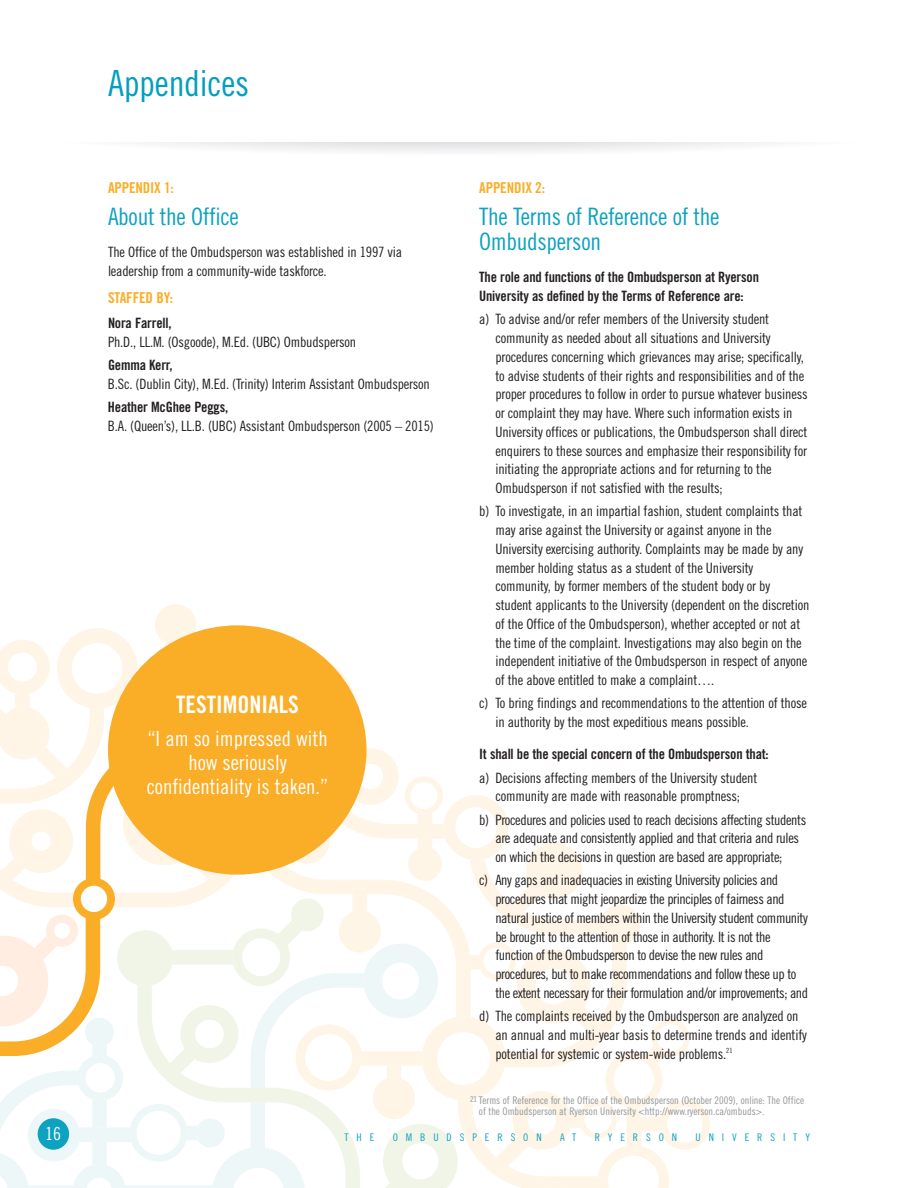
<style>
.page{position:relative;width:918px;height:1188px;background:#fff}
.page>*{position:absolute;margin:0;border:0;box-sizing:border-box;transform-origin:0 0}
.t1{font:36px "Trade Gothic Cond Eighteen";letter-spacing:-.01em;color:#049ec0}
.t2{font:24px/25.5px "Trade Gothic Cond Eighteen";letter-spacing:-.015em;color:#0da2bf}
.t3{font:24px "Trade Gothic Bold Cond Twenty";color:#fff}
.t4{font:21px/24px "Trade Gothic Cond Eighteen";color:#fff;text-align:center}
.t5{font:18px "Trade Gothic Cond Eighteen";color:#fff}
.t6{font:15px "Trade Gothic Bold Cond Twenty";letter-spacing:-.015em;color:#faad26}
.t7{font:14.25px/18.8px "Trade Gothic Cond Eighteen";letter-spacing:-.015em;color:#231f20}
.t8{font:14.25px/18.8px "Trade Gothic Bold Cond Twenty";letter-spacing:-.015em;color:#231f20}
.t9{font:10.5px/11.6px "Trade Gothic Cond Eighteen";color:#939598}
.t10{font:10.5px "Trade Gothic Cond Eighteen";letter-spacing:.755em;color:#0da2bf}
.s1{font-size:8.25px}
</style>
<div class="page">
<svg style="left:0;top:604px;width:710px;height:584px"></svg>
<div style="left:38px;top:1118px;width:31px;height:32px;background:#0da2bf;border-radius:50%"></div>
<div style="left:108px;top:625px;width:259px;height:250px;background:#faad26;border-radius:50%"></div>
<h1 class="t1" style="left:108px;top:70px;width:143px">Appendices</h1>
<p class="t6" style="left:108px;top:182px;width:67px">APPENDIX 1:</p>
<h2 class="t2" style="left:108px;top:205px;width:132px">About the Office</h2>
<p class="t7" style="left:108px;top:244px;width:296px">The Office of the Ombudsperson was established in 1997 via leadership from a community-wide taskforce.</p>
<p class="t6" style="left:108px;top:292px;width:67px">STAFFED BY:</p>
<p class="t8" style="left:108px;top:315px;width:65px">Nora Farrell,</p>
<p class="t7" style="left:108px;top:334px;width:250px">Ph.D., LL.M. (Osgoode), M.Ed. (UBC) Ombudsperson</p>
<p class="t8" style="left:108px;top:357px;width:66px">Gemma Kerr,</p>
<p class="t7" style="left:108px;top:376px;width:323px">B.Sc. (Dublin City), M.Ed. (Trinity) Interim Assistant Ombudsperson</p>
<p class="t8" style="left:108px;top:399px;width:122px">Heather McGhee Peggs,</p>
<p class="t7" style="left:108px;top:418px;width:327px">B.A. (Queen’s), LL.B. (UBC) Assistant Ombudsperson (2005 – 2015)</p>
<h2 class="t3" style="left:176px;top:696px;width:124px">TESTIMONIALS</h2>
<h3 class="t4" style="left:147px;top:728px;width:183px">“I am so impressed with how seriously confidentiality is taken.”</h3>
<p class="t6" style="left:479px;top:182px;width:67px">APPENDIX 2:</p>
<h2 class="t2" style="left:479px;top:205px;width:242px">The Terms of Reference of the<br>Ombudsperson</h2>
<p class="t8" style="left:479px;top:269px;width:281px">The role and functions of the Ombudsperson at Ryerson<br>University as defined by the Terms of Reference are:</p>
<p class="t7" style="left:495px;top:311px;width:314px;text-indent:-16px">a) To advise and/or refer members of the University student community as needed about all situations and University procedures concerning which grievances may arise; specifically, to advise students of their rights and responsibilities and of the proper procedures to follow in order to pursue whatever business or complaint they may have. Where such information exists in University offices or publications, the Ombudsperson shall direct enquirers to these sources and emphasize their responsibility for initiating the appropriate actions and for returning to the Ombudsperson if not satisfied with the results;</p>
<p class="t7" style="left:495px;top:503px;width:315px;text-indent:-16px">b) To investigate, in an impartial fashion, student complaints that may arise against the University or against anyone in the University exercising authority. Complaints may be made by any member holding status as a student of the University community, by former members of the student body or by student applicants to the University (dependent on the discretion of the Office of the Ombudsperson), whether accepted or not at the time of the complaint. Investigations may also begin on the independent initiative of the Ombudsperson in respect of anyone of the above entitled to make a complaint….</p>
<p class="t7" style="left:495px;top:695px;width:313px;text-indent:-16px">c) To bring findings and recommendations to the attention of those in authority by the most expeditious means possible.</p>
<p class="t8" style="left:479px;top:746px;width:291px">It shall be the special concern of the Ombudsperson that:</p>
<p class="t7" style="left:479px;top:769px;width:280px;text-align:center">a) Decisions affecting members of the University student community are made with reasonable promptness;</p>
<p class="t7" style="left:495px;top:811px;width:312px;text-indent:-16px">b) Procedures and policies used to reach decisions affecting students are adequate and consistently applied and that criteria and rules on which the decisions in question are based are appropriate;</p>
<p class="t7" style="left:495px;top:872px;width:314px;text-indent:-16px">c) Any gaps and inadequacies in existing University policies and procedures that might jeopardize the principles of fairness and natural justice of members within the University student community be brought to the attention of those in authority. It is not the function of the Ombudsperson to devise the new rules and procedures, but to make recommendations and follow these up to the extent necessary for their formulation and/or improvements; and</p>
<p class="t7" style="left:495px;top:1008px;width:313px;text-indent:-16px">d) The complaints received by the Ombudsperson are analyzed on an annual and multi-year basis to determine trends and identify potential for systemic or system-wide problems.<sup>21</sup></p>
<p class="t9" style="left:479px;top:1095px;width:327px;text-indent:-9px"><span class="s1">21</span> Terms of Reference for the Office of the Ombudsperson (October 2009), online: The Office of the Ombudsperson at Ryerson University &lt;http://www.ryerson.ca/ombuds&gt;.</p>
<p class="t5" style="left:45px;top:1127px;width:17px">16</p>
<p class="t10" style="left:345px;top:1134px;width:31px">THE</p>
<p class="t10" style="left:393px;top:1134px;width:150px">OMBUDSPERSON</p>
<p class="t10" style="left:560px;top:1134px;width:18px">A T</p>
<p class="t10" style="left:595px;top:1134px;width:84px">RYERSON</p>
<p class="t10" style="left:696px;top:1134px;width:116px">UNIVERSITY</p>
</div>
